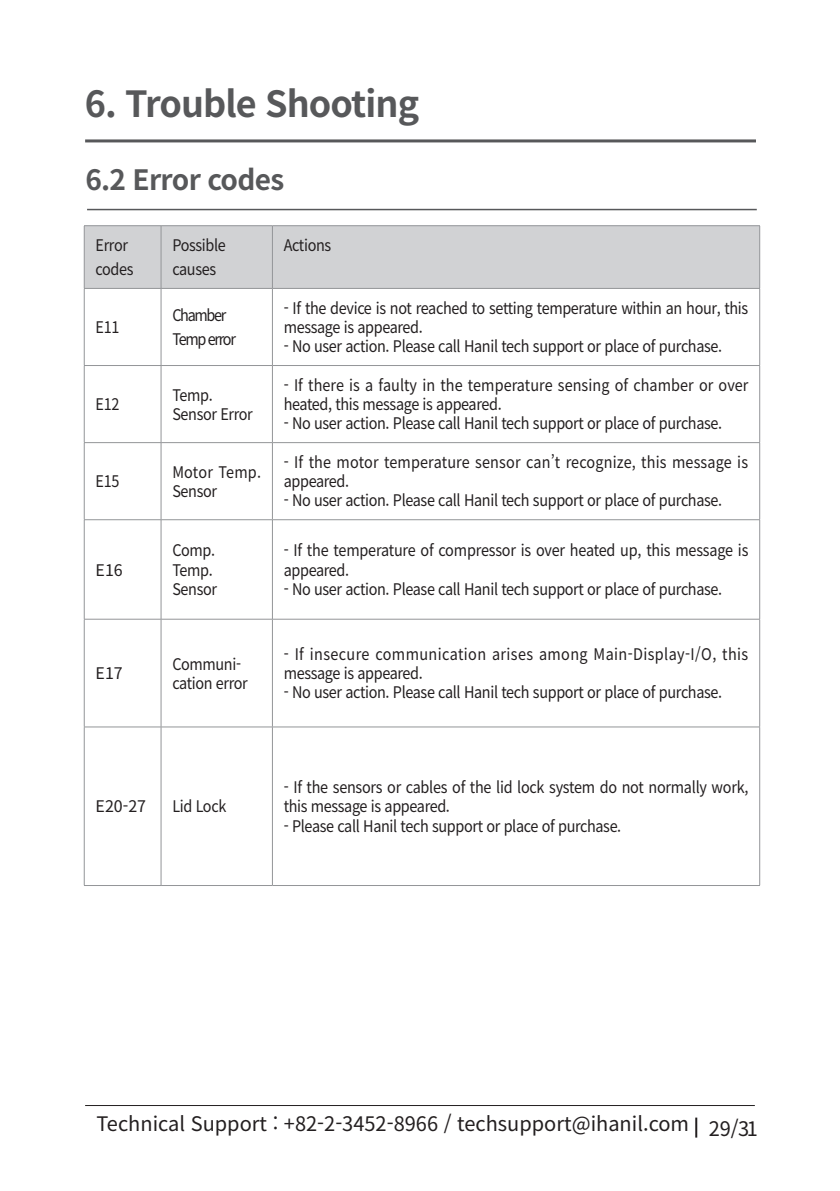
<style>
.page{position:relative;width:840px;height:1191px;background:#fff}
.page>*{position:absolute;margin:0;border:0;box-sizing:border-box;transform-origin:0 0}
.t1{font:700 36px "Noto Sans CJ Kkr";letter-spacing:-.025em;color:#57585a}
.t2{font:700 28px "Noto Sans CJ Kkr";letter-spacing:-.025em;color:#57585a}
.t3{font:20px "Noto Sans CJ Kkr";color:#231f20}
.t4{font:16px/19.2px "Noto Sans CJ Kkr";letter-spacing:-.025em;color:#231f20;scale:.9 1}
.t5{font:16px/19.2px "Noto Sans CJ Kkr";letter-spacing:.005em;color:#231f20;scale:.9 1}
.t6{font:16px/19.2px "Noto Sans CJ Kkr";letter-spacing:.025em;color:#231f20;scale:.9 1}
.t7{font:16px/19.2px "Noto Sans CJ Kkr";letter-spacing:.01em;color:#231f20;scale:.9 1}
.t8{font:16px "Noto Sans CJ Kkr";letter-spacing:-.09em;color:#231f20;scale:.9 1}
.t9{font:16px "Noto Sans CJ Kkr";letter-spacing:-.025em;color:#231f20}
</style>
<div class="page">
<hr style="left:85px;top:139px;width:670px;height:3px;background:#57585a">
<hr style="left:85px;top:1105px;width:669px;height:1px;background:#231f20">
<hr style="left:694px;top:1117px;width:2px;height:20px;background:#231f20">
<hr style="left:87px;top:209px;width:669px;height:1px;background:#57585a">
<div style="left:85px;top:226px;width:674px;height:62px;background:#d1d2d4"></div>
<hr style="left:84px;top:225px;width:77px;height:1px;background:#939598">
<hr style="left:84px;top:226px;width:1px;height:62px;background:#939598">
<hr style="left:161px;top:225px;width:111px;height:1px;background:#939598">
<hr style="left:161px;top:226px;width:1px;height:62px;background:#939598">
<hr style="left:272px;top:225px;width:487px;height:1px;background:#939598">
<hr style="left:272px;top:226px;width:1px;height:62px;background:#939598">
<hr style="left:759px;top:226px;width:1px;height:62px;background:#939598">
<hr style="left:84px;top:288px;width:77px;height:1px;background:#939598">
<hr style="left:84px;top:289px;width:1px;height:76px;background:#939598">
<hr style="left:161px;top:288px;width:111px;height:1px;background:#939598">
<hr style="left:161px;top:289px;width:1px;height:76px;background:#939598">
<hr style="left:272px;top:288px;width:487px;height:1px;background:#939598">
<hr style="left:272px;top:289px;width:1px;height:76px;background:#939598">
<hr style="left:759px;top:289px;width:1px;height:76px;background:#939598">
<hr style="left:84px;top:365px;width:77px;height:1px;background:#939598">
<hr style="left:84px;top:366px;width:1px;height:76px;background:#939598">
<hr style="left:161px;top:365px;width:111px;height:1px;background:#939598">
<hr style="left:161px;top:366px;width:1px;height:76px;background:#939598">
<hr style="left:272px;top:365px;width:487px;height:1px;background:#939598">
<hr style="left:272px;top:366px;width:1px;height:76px;background:#939598">
<hr style="left:759px;top:366px;width:1px;height:76px;background:#939598">
<hr style="left:84px;top:442px;width:77px;height:1px;background:#939598">
<hr style="left:84px;top:443px;width:1px;height:76px;background:#939598">
<hr style="left:161px;top:442px;width:111px;height:1px;background:#939598">
<hr style="left:161px;top:443px;width:1px;height:76px;background:#939598">
<hr style="left:272px;top:442px;width:487px;height:1px;background:#939598">
<hr style="left:272px;top:443px;width:1px;height:76px;background:#939598">
<hr style="left:759px;top:443px;width:1px;height:76px;background:#939598">
<hr style="left:84px;top:519px;width:77px;height:1px;background:#939598">
<hr style="left:84px;top:520px;width:1px;height:99px;background:#939598">
<hr style="left:161px;top:519px;width:111px;height:1px;background:#939598">
<hr style="left:161px;top:520px;width:1px;height:99px;background:#939598">
<hr style="left:272px;top:519px;width:487px;height:1px;background:#939598">
<hr style="left:272px;top:520px;width:1px;height:99px;background:#939598">
<hr style="left:759px;top:520px;width:1px;height:99px;background:#939598">
<hr style="left:84px;top:619px;width:77px;height:1px;background:#939598">
<hr style="left:84px;top:619px;width:1px;height:107px;background:#939598">
<hr style="left:161px;top:619px;width:111px;height:1px;background:#939598">
<hr style="left:161px;top:619px;width:1px;height:107px;background:#939598">
<hr style="left:272px;top:619px;width:487px;height:1px;background:#939598">
<hr style="left:272px;top:619px;width:1px;height:107px;background:#939598">
<hr style="left:759px;top:619px;width:1px;height:107px;background:#939598">
<hr style="left:84px;top:726px;width:77px;height:1px;background:#939598">
<hr style="left:84px;top:727px;width:1px;height:158px;background:#939598">
<hr style="left:161px;top:726px;width:111px;height:1px;background:#939598">
<hr style="left:161px;top:727px;width:1px;height:158px;background:#939598">
<hr style="left:272px;top:726px;width:487px;height:1px;background:#939598">
<hr style="left:272px;top:727px;width:1px;height:158px;background:#939598">
<hr style="left:759px;top:727px;width:1px;height:158px;background:#939598">
<hr style="left:84px;top:885px;width:77px;height:1px;background:#939598">
<hr style="left:161px;top:885px;width:111px;height:1px;background:#939598">
<hr style="left:272px;top:885px;width:487px;height:1px;background:#939598">
<p class="t1" style="left:85px;top:83px;width:336px">6. Trouble Shooting</p>
<p class="t2" style="left:85px;top:164px;width:200px">6.2 Error codes</p>
<p class="t4" style="left:95px;top:236px;width:37px">Error</p>
<p class="t4" style="left:95px;top:260px;width:44px">codes</p>
<p class="t4" style="left:95px;top:318px;width:28px">E11</p>
<p class="t4" style="left:172px;top:236px;width:61px">Possible</p>
<p class="t4" style="left:172px;top:260px;width:50px">causes</p>
<p class="t8" style="left:172px;top:306px;width:62px">Chamber</p>
<p class="t8" style="left:172px;top:330px;width:72px">Temp error</p>
<p class="t4" style="left:95px;top:395px;width:28px">E12</p>
<p class="t4" style="left:172px;top:385px;width:46px">Temp.</p>
<p class="t4" style="left:172px;top:404px;width:91px">Sensor Error</p>
<p class="t4" style="left:283px;top:236px;width:54px">Actions</p>
<p class="t4" style="left:283px;top:299px;width:517px">- If the device is not reached to setting temperature within an hour, this message is appeared.</p>
<p class="t4" style="left:283px;top:337px;width:488px">- No user action. Please call Hanil tech support or place of purchase.</p>
<p class="t5" style="left:283px;top:376px;width:517px">- If there is a faulty in the temperature sensing of chamber or over heated, this message is appeared.</p>
<p class="t4" style="left:283px;top:414px;width:488px">- No user action. Please call Hanil tech support or place of purchase.</p>
<p class="t4" style="left:95px;top:472px;width:28px">E15</p>
<p class="t4" style="left:172px;top:462px;width:100px">Motor Temp.<br>Sensor</p>
<p class="t7" style="left:283px;top:453px;width:517px">- If the motor temperature sensor can’t recognize, this message is appeared.</p>
<p class="t4" style="left:283px;top:491px;width:488px">- No user action. Please call Hanil tech support or place of purchase.</p>
<p class="t9" style="left:95px;top:560px;width:29px">E16</p>
<p class="t9" style="left:95px;top:664px;width:29px">E17</p>
<p class="t4" style="left:172px;top:541px;width:49px">Comp.</p>
<p class="t4" style="left:172px;top:560px;width:46px">Temp.</p>
<p class="t4" style="left:172px;top:579px;width:51px">Sensor</p>
<p class="t4" style="left:172px;top:654px;width:78px">Communi-</p>
<p class="t4" style="left:172px;top:673px;width:85px">cation error</p>
<p class="t9" style="left:95px;top:797px;width:52px">E20-27</p>
<p class="t4" style="left:172px;top:797px;width:61px">Lid Lock</p>
<p class="t4" style="left:283px;top:541px;width:517px">- If the temperature of compressor is over heated up, this message is appeared.</p>
<p class="t4" style="left:283px;top:579px;width:488px">- No user action. Please call Hanil tech support or place of purchase.</p>
<p class="t6" style="left:283px;top:645px;width:517px">- If insecure communication arises among Main-Display-I/O, this message is appeared.</p>
<p class="t4" style="left:283px;top:683px;width:488px">- No user action. Please call Hanil tech support or place of purchase.</p>
<p class="t4" style="left:283px;top:778px;width:517px">- If the sensors or cables of the lid lock system do not normally work, this message is appeared.</p>
<p class="t4" style="left:283px;top:816px;width:376px">- Please call Hanil tech support or place of purchase.</p>
<p class="t3" style="left:96px;top:1112px;width:662px">Technical Support : +82-2-3452-8966 / techsupport@ihanil.com 29/31</p>
</div>
